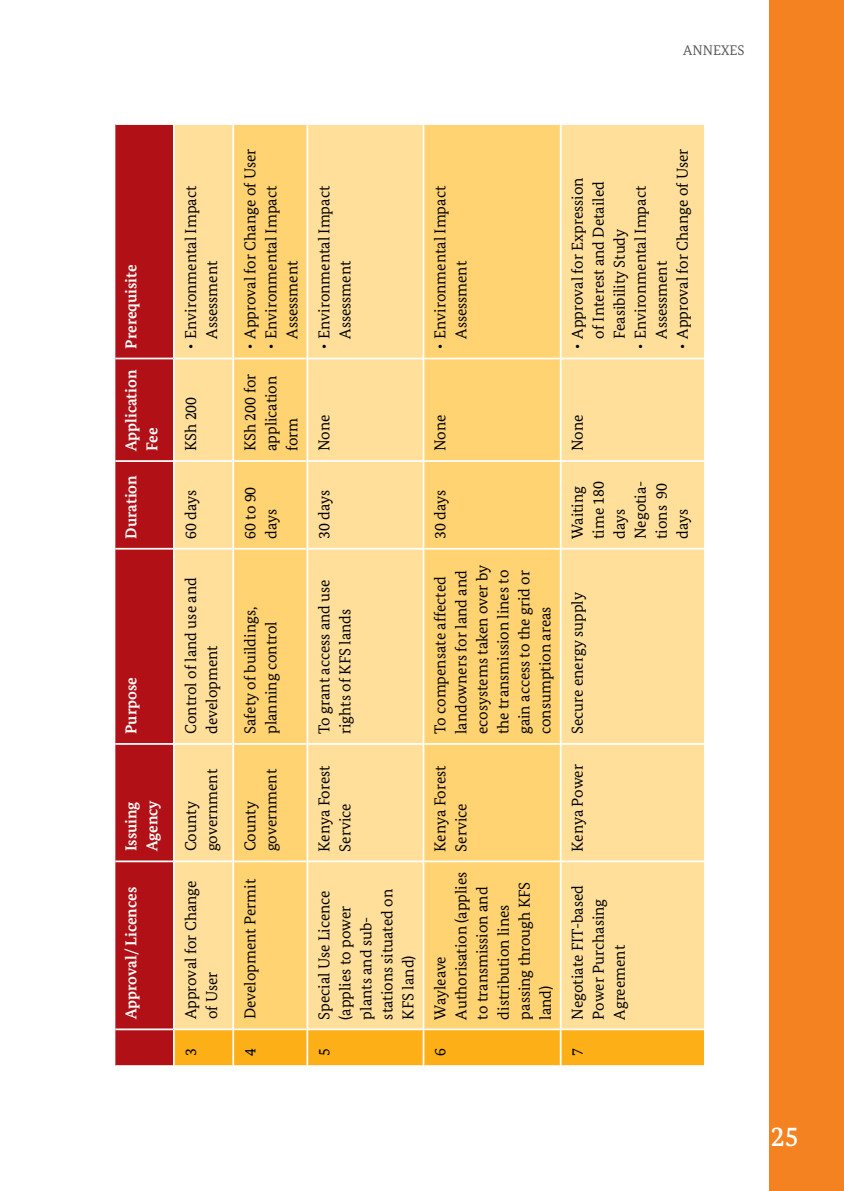
<style>
.page{position:relative;width:844px;height:1191px;background:#fff}
.page>*{position:absolute;margin:0;border:0;box-sizing:border-box;transform-origin:0 0}
.t1{font:500 28px "Bundes Serif";color:#fff}
.t2{font:15.75px/21px "Bundes Serif";color:#000}
.t3{font:700 15.75px/21px "Bundes Serif";color:#fff}
.t4{font:14px "Bundes Serif";color:#58595b}
</style>
<div class="page">
<div style="left:769px;top:0;width:74px;height:1191px;background:#f58220"></div>
<div style="left:115px;top:125px;width:58px;height:940px;background:#b11116"></div>
<div style="left:175px;top:1030px;width:528px;height:35px;background:#fcaf17"></div>
<div style="left:175px;top:125px;width:528px;height:903px;background:#ffdf9a"></div>
<svg style="left:234px;top:125px;width:325px;height:903px;background:#ffd780"></svg>
<hr style="left:115px;top:1028px;width:58px;height:2px;background:#fff">
<hr style="left:115px;top:860px;width:58px;height:2px;background:#fff">
<hr style="left:115px;top:743px;width:58px;height:2px;background:#fff">
<hr style="left:115px;top:548px;width:58px;height:1px;background:#fff">
<hr style="left:115px;top:460px;width:58px;height:2px;background:#fff">
<hr style="left:115px;top:358px;width:58px;height:1px;background:#fff">
<hr style="left:175px;top:860px;width:57px;height:2px;background:#fff">
<hr style="left:175px;top:743px;width:57px;height:2px;background:#fff">
<hr style="left:175px;top:548px;width:57px;height:1px;background:#fff">
<hr style="left:175px;top:460px;width:57px;height:2px;background:#fff">
<hr style="left:175px;top:358px;width:57px;height:1px;background:#fff">
<hr style="left:232px;top:1029px;width:2px;height:38px;background:#fff">
<hr style="left:232px;top:861px;width:2px;height:168px;background:#fff">
<hr style="left:232px;top:744px;width:2px;height:117px;background:#fff">
<hr style="left:234px;top:860px;width:72px;height:2px;background:#fff">
<hr style="left:232px;top:549px;width:2px;height:195px;background:#fff">
<hr style="left:234px;top:743px;width:72px;height:2px;background:#fff">
<hr style="left:232px;top:461px;width:2px;height:88px;background:#fff">
<hr style="left:234px;top:548px;width:72px;height:1px;background:#fff">
<hr style="left:232px;top:358px;width:2px;height:103px;background:#fff">
<hr style="left:234px;top:460px;width:72px;height:2px;background:#fff">
<hr style="left:232px;top:123px;width:2px;height:235px;background:#fff">
<hr style="left:234px;top:358px;width:72px;height:1px;background:#fff">
<hr style="left:306px;top:1029px;width:2px;height:38px;background:#fff">
<hr style="left:306px;top:861px;width:2px;height:168px;background:#fff">
<hr style="left:306px;top:744px;width:2px;height:117px;background:#fff">
<hr style="left:308px;top:860px;width:114px;height:2px;background:#fff">
<hr style="left:306px;top:549px;width:2px;height:195px;background:#fff">
<hr style="left:308px;top:743px;width:114px;height:2px;background:#fff">
<hr style="left:306px;top:461px;width:2px;height:88px;background:#fff">
<hr style="left:308px;top:548px;width:114px;height:1px;background:#fff">
<hr style="left:306px;top:358px;width:2px;height:103px;background:#fff">
<hr style="left:308px;top:460px;width:114px;height:2px;background:#fff">
<hr style="left:306px;top:123px;width:2px;height:235px;background:#fff">
<hr style="left:308px;top:358px;width:114px;height:1px;background:#fff">
<hr style="left:422px;top:1029px;width:2px;height:38px;background:#fff">
<hr style="left:422px;top:861px;width:2px;height:168px;background:#fff">
<hr style="left:422px;top:744px;width:2px;height:117px;background:#fff">
<hr style="left:424px;top:860px;width:135px;height:2px;background:#fff">
<hr style="left:422px;top:549px;width:2px;height:195px;background:#fff">
<hr style="left:424px;top:743px;width:135px;height:2px;background:#fff">
<hr style="left:422px;top:461px;width:2px;height:88px;background:#fff">
<hr style="left:424px;top:548px;width:135px;height:1px;background:#fff">
<hr style="left:422px;top:358px;width:2px;height:103px;background:#fff">
<hr style="left:424px;top:460px;width:135px;height:2px;background:#fff">
<hr style="left:422px;top:123px;width:2px;height:235px;background:#fff">
<hr style="left:424px;top:358px;width:135px;height:1px;background:#fff">
<hr style="left:559px;top:1029px;width:2px;height:38px;background:#fff">
<hr style="left:559px;top:861px;width:2px;height:168px;background:#fff">
<hr style="left:559px;top:744px;width:2px;height:117px;background:#fff">
<hr style="left:561px;top:860px;width:142px;height:2px;background:#fff">
<hr style="left:559px;top:549px;width:2px;height:195px;background:#fff">
<hr style="left:561px;top:743px;width:142px;height:2px;background:#fff">
<hr style="left:559px;top:461px;width:2px;height:88px;background:#fff">
<hr style="left:561px;top:548px;width:142px;height:1px;background:#fff">
<hr style="left:559px;top:358px;width:2px;height:103px;background:#fff">
<hr style="left:561px;top:460px;width:142px;height:2px;background:#fff">
<hr style="left:559px;top:123px;width:2px;height:235px;background:#fff">
<hr style="left:561px;top:358px;width:142px;height:1px;background:#fff">
<p class="t4" style="left:683px;top:42px;width:63px">ANNEXES</p>
<p class="t3" style="left:120px;top:348px;width:86px;rotate:-90deg">Prerequisite</p>
<p class="t3" style="left:120px;top:451px;width:83px;rotate:-90deg">Application<br>Fee</p>
<p class="t3" style="left:120px;top:539px;width:65px;rotate:-90deg">Duration</p>
<p class="t3" style="left:120px;top:734px;width:58px;rotate:-90deg">Purpose</p>
<p class="t3" style="left:120px;top:851px;width:53px;rotate:-90deg">Issuing<br>Agency</p>
<p class="t3" style="left:120px;top:1019px;width:134px;rotate:-90deg">Approval/ Licences</p>
<p class="t2" style="left:180px;top:339px;width:154px;text-indent:-10px;rotate:-90deg">• Environmental Impact<br>Assessment</p>
<p class="t2" style="left:180px;top:451px;width:56px;rotate:-90deg">KSh 200</p>
<p class="t2" style="left:180px;top:539px;width:51px;rotate:-90deg">60 days</p>
<p class="t2" style="left:180px;top:734px;width:158px;rotate:-90deg">Control of land use and development</p>
<p class="t2" style="left:180px;top:851px;width:84px;rotate:-90deg">County government</p>
<p class="t2" style="left:180px;top:1019px;width:140px;rotate:-90deg">Approval for Change of User</p>
<p class="t2" style="left:180px;top:1056px;width:9px;rotate:-90deg">3</p>
<p class="t2" style="left:239px;top:349px;width:201px;rotate:-90deg">• Approval for Change of User</p>
<p class="t2" style="left:260px;top:339px;width:154px;text-indent:-10px;rotate:-90deg">• Environmental Impact<br>Assessment</p>
<p class="t2" style="left:239px;top:451px;width:79px;rotate:-90deg">KSh 200 for application form</p>
<p class="t2" style="left:239px;top:539px;width:54px;rotate:-90deg">60 to 90 days</p>
<p class="t2" style="left:239px;top:734px;width:128px;rotate:-90deg">Safety of buildings, planning control</p>
<p class="t2" style="left:239px;top:851px;width:84px;rotate:-90deg">County government</p>
<p class="t2" style="left:239px;top:1019px;width:142px;rotate:-90deg">Development Permit</p>
<p class="t2" style="left:239px;top:1056px;width:9px;rotate:-90deg">4</p>
<p class="t2" style="left:313px;top:339px;width:154px;text-indent:-10px;rotate:-90deg">• Environmental Impact<br>Assessment</p>
<p class="t2" style="left:429px;top:339px;width:154px;text-indent:-10px;rotate:-90deg">• Environmental Impact<br>Assessment</p>
<p class="t2" style="left:566px;top:339px;width:163px;text-indent:-10px;rotate:-90deg">• Approval for Expression of Interest and Detailed<br>Feasibility Study</p>
<p class="t2" style="left:629px;top:339px;width:154px;text-indent:-10px;rotate:-90deg">• Environmental Impact<br>Assessment</p>
<p class="t2" style="left:671px;top:349px;width:201px;rotate:-90deg">• Approval for Change of User</p>
<p class="t2" style="left:313px;top:451px;width:38px;rotate:-90deg">None</p>
<p class="t2" style="left:313px;top:539px;width:51px;rotate:-90deg">30 days</p>
<p class="t2" style="left:313px;top:734px;width:156px;rotate:-90deg">To grant access and use rights of KFS lands</p>
<p class="t2" style="left:313px;top:851px;width:88px;rotate:-90deg">Kenya Forest<br>Service</p>
<p class="t2" style="left:313px;top:1019px;width:132px;rotate:-90deg">Special Use Licence (applies to power plants and sub&shy;stations situated on<br>KFS land)</p>
<p class="t2" style="left:313px;top:1056px;width:9px;rotate:-90deg">5</p>
<p class="t2" style="left:429px;top:451px;width:38px;rotate:-90deg">None</p>
<p class="t2" style="left:429px;top:539px;width:51px;rotate:-90deg">30 days</p>
<p class="t2" style="left:429px;top:734px;width:171px;rotate:-90deg">To compensate affected landowners for land and ecosystems taken over by the transmission lines to gain access to the grid or consumption areas</p>
<p class="t2" style="left:429px;top:851px;width:88px;rotate:-90deg">Kenya Forest<br>Service</p>
<p class="t2" style="left:429px;top:1019px;width:149px;rotate:-90deg">Wayleave<br>Authorisation (applies to transmission and distribution lines passing through KFS land)</p>
<p class="t2" style="left:429px;top:1056px;width:9px;rotate:-90deg">6</p>
<p class="t2" style="left:566px;top:451px;width:38px;rotate:-90deg">None</p>
<p class="t2" style="left:566px;top:539px;width:60px;rotate:-90deg">Waiting time 180 days<br>Negotia&shy;tions 90 days</p>
<p class="t2" style="left:566px;top:734px;width:143px;rotate:-90deg">Secure energy supply</p>
<p class="t2" style="left:566px;top:851px;width:89px;rotate:-90deg">Kenya Power</p>
<p class="t2" style="left:566px;top:1019px;width:136px;rotate:-90deg">Negotiate FIT-based<br>Power Purchasing<br>Agreement</p>
<p class="t2" style="left:566px;top:1056px;width:9px;rotate:-90deg">7</p>
<h1 class="t1" style="left:770px;top:1119px;width:29px">25</h1>
</div>
